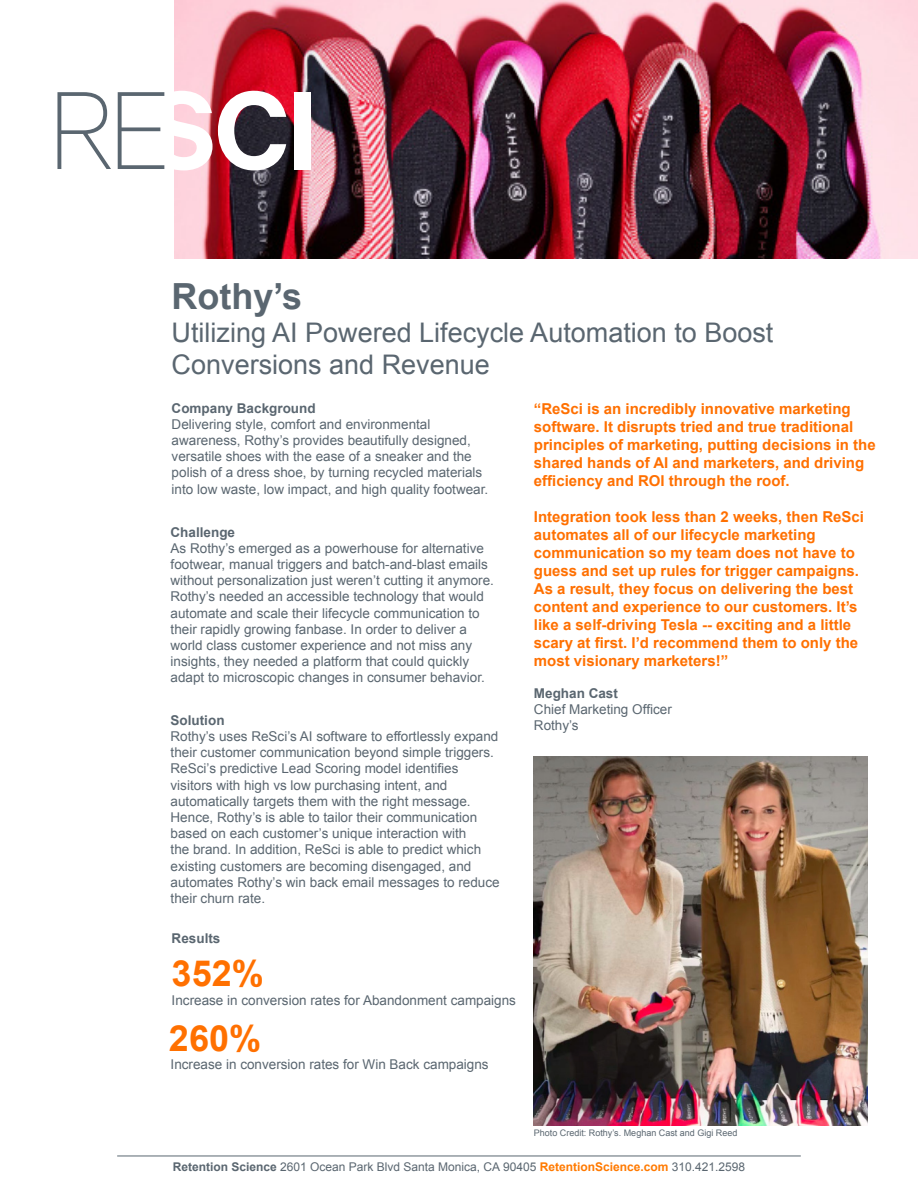
<style>
.page{position:relative;width:918px;height:1188px;background:#fff}
.page>*{position:absolute;margin:0;border:0;box-sizing:border-box;transform-origin:0 0}
.t1{font:700 36px "Arial";color:#ff7000}
.t2{font:700 36px "Arial";color:#5a6670}
.t3{font:27px/32.4px "Arial";color:#5a6670}
.t4{font:700 15px/18px "Arial";color:#ff7000}
.t5{font:13.5px/16.2px "Arial";color:#5a6670}
.t6{font:700 13.5px "Arial";color:#5a6670}
.t7{font:12px "Arial";color:#5a6670}
.t8{font:9px "Arial";color:#5a6670}
.s1{font-weight:700}
.s2{font-weight:700;color:#ff7a00}
</style>
<div class="page">
<img style="left:175px;top:0;width:743px;height:258px">
<hr style="left:117px;top:1156px;width:684px;height:1px;background:#5a6670">
<svg style="left:57px;top:92px;width:54px;height:77px"></svg>
<svg style="left:118px;top:92px;width:46px;height:77px"></svg>
<div style="left:294px;top:92px;width:16px;height:77px;background:#fff"></div>
<svg style="left:174px;top:91px;width:112px;height:79px"></svg>
<img style="left:534px;top:756px;width:333px;height:370px">
<p class="t2" style="left:172px;top:273px;width:132px">Rothy’s</p>
<p class="t3" style="left:172px;top:316px;width:603px">Utilizing AI Powered Lifecycle Automation to Boost<br>Conversions and Revenue</p>
<p class="t6" style="left:172px;top:399px;width:146px">Company Background</p>
<p class="t5" style="left:172px;top:416px;width:318px">Delivering style, comfort and environmental awareness, Rothy’s provides beautifully designed, versatile shoes with the ease of a sneaker and the polish of a dress shoe, by turning recycled materials into low waste, low impact, and high quality footwear.</p>
<p class="t6" style="left:171px;top:523px;width:66px">Challenge</p>
<p class="t5" style="left:171px;top:540px;width:325px">As Rothy’s emerged as a powerhouse for alternative footwear, manual triggers and batch-and-blast emails without personalization just weren’t cutting it anymore.<br>Rothy’s needed an accessible technology that would automate and scale their lifecycle communication to their rapidly growing fanbase. In order to deliver a world class customer experience and not miss any insights, they needed a platform that could quickly adapt to microscopic changes in consumer behavior.</p>
<p class="t6" style="left:171px;top:711px;width:55px">Solution</p>
<p class="t5" style="left:171px;top:728px;width:331px">Rothy’s uses ReSci’s AI software to effortlessly expand their customer communication beyond simple triggers.<br>ReSci’s predictive Lead Scoring model identifies visitors with high vs low purchasing intent, and automatically targets them with the right message.<br>Hence, Rothy’s is able to tailor their communication based on each customer’s unique interaction with<br>the brand. In addition, ReSci is able to predict which existing customers are becoming disengaged, and automates Rothy’s win back email messages to reduce their churn rate.</p>
<p class="t6" style="left:172px;top:930px;width:50px">Results</p>
<p class="t1" style="left:172px;top:950px;width:94px">352%</p>
<p class="t1" style="left:169px;top:1015px;width:94px">260%</p>
<p class="t5" style="left:171px;top:1057px;width:320px">Increase in conversion rates for Win Back campaigns</p>
<p class="t5" style="left:172px;top:993px;width:346px">Increase in conversion rates for Abandonment campaigns</p>
<p class="t4" style="left:534px;top:400px;width:343px">“ReSci is an incredibly innovative marketing software. It disrupts tried and true traditional principles of marketing, putting decisions in the shared hands of AI and marketers, and driving efficiency and ROI through the roof.</p>
<p class="t4" style="left:534px;top:508px;width:332px">Integration took less than 2 weeks, then ReSci automates all of our lifecycle marketing communication so my team does not have to guess and set up rules for trigger campaigns.<br>As a result, they focus on delivering the best content and experience to our customers. It’s like a self-driving Tesla -- exciting and a little scary at first. I’d recommend them to only the most visionary marketers!”</p>
<p class="t5" style="left:534px;top:685px;width:140px"><span class="s1">Meghan Cast<br></span>Chief Marketing Officer</p>
<p class="t5" style="left:534px;top:718px;width:46px">Rothy’s</p>
<p class="t8" style="left:534px;top:1127px;width:205px">Photo Credit: Rothy’s. Meghan Cast and Gigi Reed</p>
<p class="t7" style="left:173px;top:1159px;width:574px"><span class="s1">Retention Science</span> 2601 Ocean Park Blvd Santa Monica, CA 90405 <span class="s2">RetentionScience.com</span> 310.421.2598</p>
</div>
